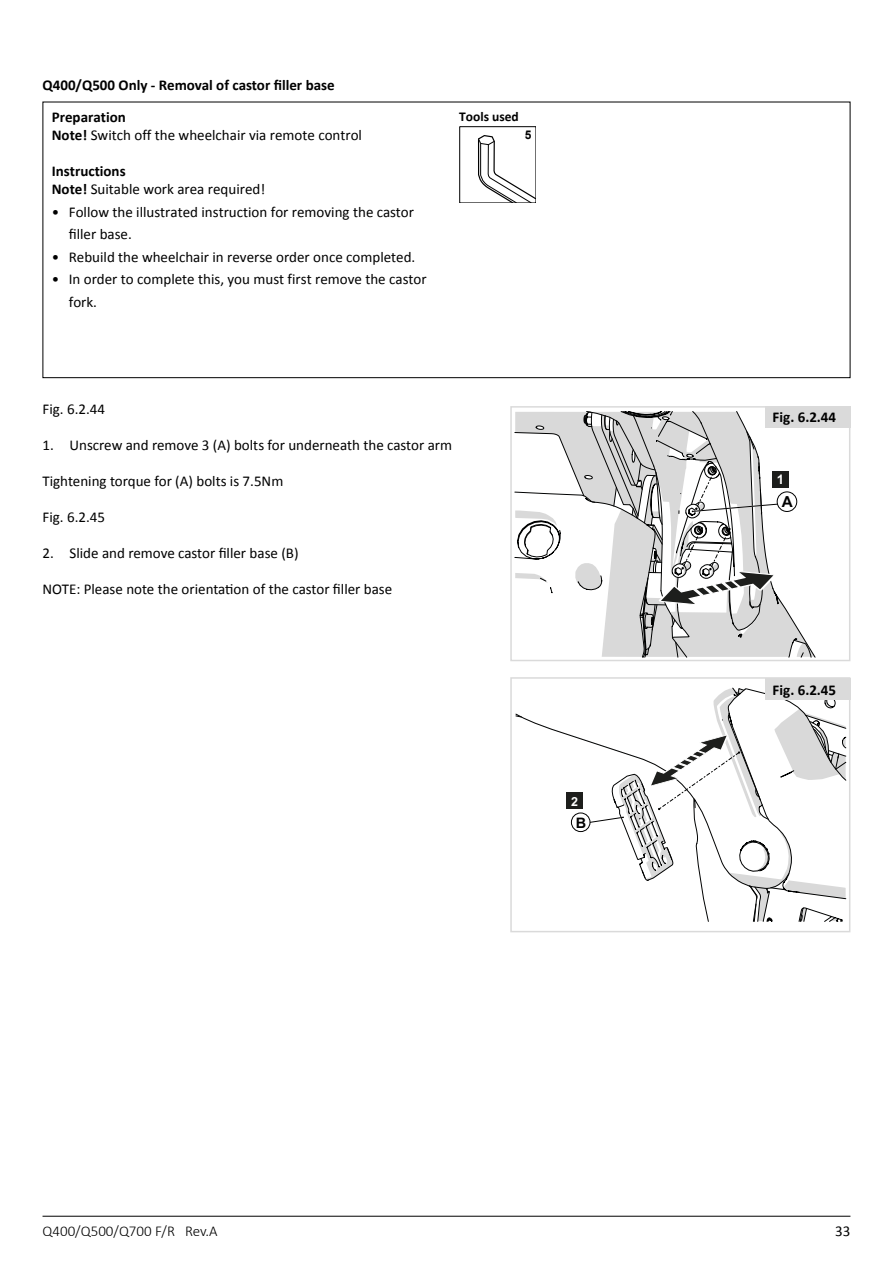
<style>
.page{position:relative;width:893px;height:1263px;background:#fff}
.page>*{position:absolute;margin:0;border:0;box-sizing:border-box;transform-origin:0 0}
.t1{font:700 15.3px "Arial";color:#000}
.BODY_TEXT{font:15px/22.5px "Calibri";color:#000}
.Text_SM{font:15px "Calibri";color:#000}
.EN_Sub-heading_wo_nu{font:700 15px "Calibri";color:#000}
.SM_text{font:700 15px "Calibri";color:#000}
.t2{font:300 15px "Calibri";color:#000}
.t3{font:700 14.4px "Arial";color:#000}
.SM_text-2{font:700 13.5px "Calibri";color:#000}
.t4{font:700 13.2px "Arial";color:#fff}
.t5{font:700 12.45px "Arial";color:#fff}
.t6{font:700 12px "Arial";color:#000}
.s1{font-weight:700}
</style>
<div class="page">
<hr style="left:43px;top:1216px;width:807px;height:1px;background:#000">
<div style="left:459px;top:126px;width:77px;height:77px;border:1px solid #000"></div>
<svg style="left:477px;top:134px;width:59px;height:69px"></svg>
<div style="left:510px;top:406px;width:340px;height:255px;border:2px solid #dadada"></div>
<svg style="left:514px;top:411px;width:333px;height:511px"></svg>
<div style="left:510px;top:677px;width:340px;height:255px;border:2px solid #dadada"></div>
<div style="left:765px;top:406px;width:85px;height:21px;background:#dadada"></div>
<div style="left:765px;top:678px;width:85px;height:21px;background:#dadada"></div>
<p class="EN_Sub-heading_wo_nu" style="left:43px;top:75px;width:294px">Q400/Q500 Only - Removal of castor filler base</p>
<p class="SM_text" style="left:52px;top:108px;width:76px">Preparation</p>
<p class="Text_SM" style="left:52px;top:126px;width:312px"><span class="s1">Note!</span> Switch off the wheelchair via remote control</p>
<p class="SM_text" style="left:52px;top:162px;width:75px">Instructions</p>
<p class="Text_SM" style="left:52px;top:180px;width:215px"><span class="s1">Note!</span> Suitable work area required!</p>
<p class="BODY_TEXT" style="left:69px;top:200px;width:347px;text-indent:-17px">• Follow the illustrated instruction for removing the castor filler base.</p>
<p class="BODY_TEXT" style="left:52px;top:245px;width:365px">• Rebuild the wheelchair in reverse order once completed.</p>
<p class="BODY_TEXT" style="left:69px;top:268px;width:359px;text-indent:-17px">• In order to complete this, you must first remove the castor fork.</p>
<p class="SM_text-2" style="left:459px;top:108px;width:61px">Tools used</p>
<p class="t6" style="left:525px;top:127px;width:8px">5</p>
<p class="BODY_TEXT" style="left:43px;top:398px;width:64px">Fig. 6.2.44</p>
<p class="BODY_TEXT" style="left:43px;top:434px;width:411px">1. Unscrew and remove 3 (A) bolts for underneath the castor arm</p>
<p class="BODY_TEXT" style="left:43px;top:470px;width:242px">Tightening torque for (A) bolts is 7.5Nm</p>
<p class="BODY_TEXT" style="left:43px;top:506px;width:64px">Fig. 6.2.45</p>
<p class="BODY_TEXT" style="left:43px;top:542px;width:258px">2. Slide and remove castor filler base (B)</p>
<p class="BODY_TEXT" style="left:43px;top:578px;width:351px">NOTE: Please note the orientation of the castor filler base</p>
<p class="t5" style="left:571px;top:792px;width:8px">2</p>
<p class="t3" style="left:576px;top:812px;width:12px">B</p>
<p class="EN_Sub-heading_wo_nu" style="left:773px;top:408px;width:65px">Fig. 6.2.44</p>
<p class="t4" style="left:777px;top:470px;width:9px">1</p>
<p class="t1" style="left:782px;top:491px;width:13px">A</p>
<p class="EN_Sub-heading_wo_nu" style="left:773px;top:680px;width:65px">Fig. 6.2.45</p>
<p class="t2" style="left:43px;top:1222px;width:177px">Q400/Q500/Q700 F/R Rev.A</p>
<p class="BODY_TEXT" style="left:835px;top:1220px;width:17px">33</p>
</div>
